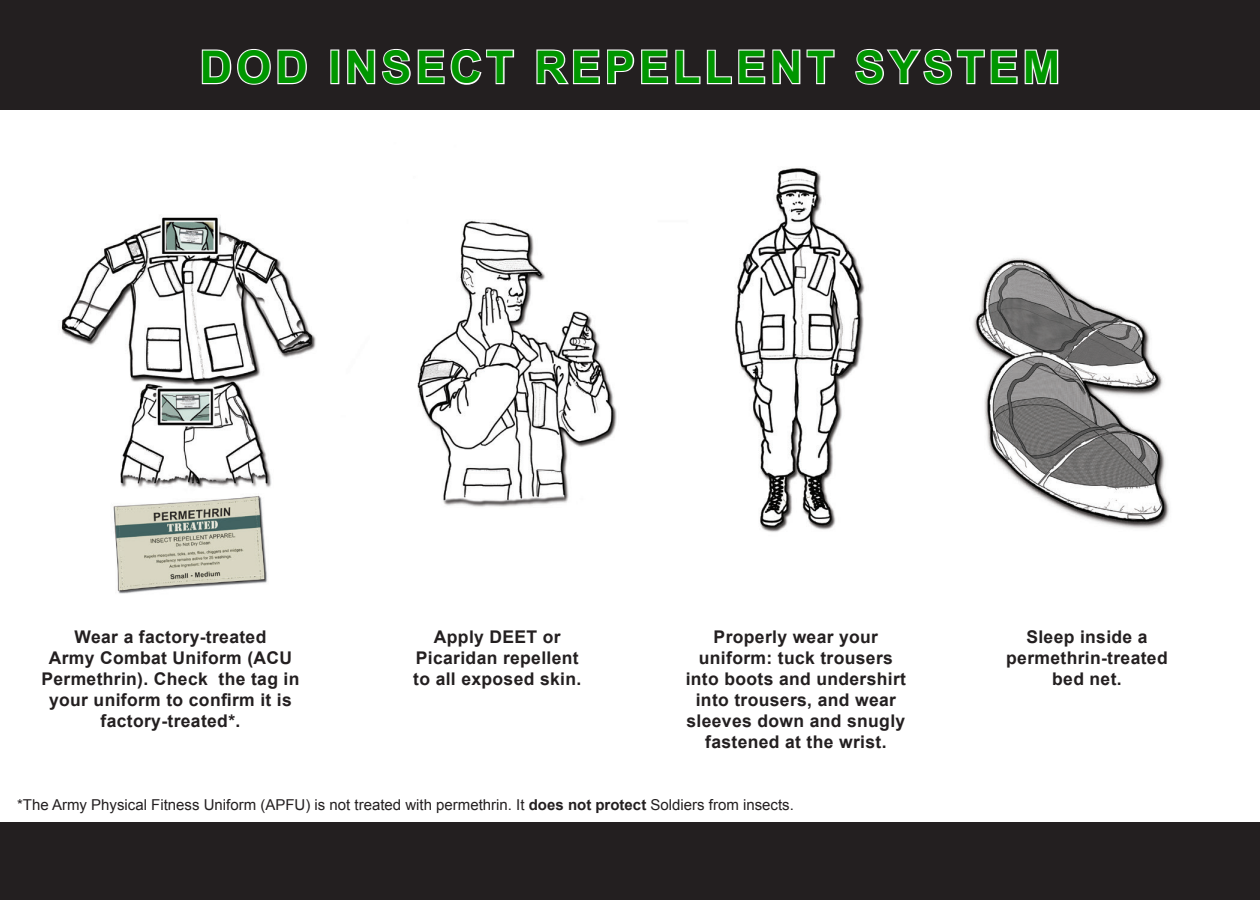
<style>
.page{position:relative;width:1260px;height:900px;background:#fff}
.page>*{position:absolute;margin:0;border:0;box-sizing:border-box;transform-origin:0 0}
.t1{font:700 45px "Arial";letter-spacing:.09em;color:#009600}
.t2{font:700 17.5px/21px "Arial";letter-spacing:.02em;color:#231f20;text-align:center}
.t3{font:15px "Arial";color:#231f20}
.s1{font-weight:700}
</style>
<div class="page">
<div style="left:0;top:0;width:1260px;height:110px;background:#231f20"></div>
<div style="left:0;top:823px;width:1260px;height:77px;background:#231f20"></div>
<img style="left:61px;top:168px;width:1109px;height:426px">
<svg style="left:201px;top:49px;width:106px;height:36px"></svg>
<div style="left:330px;top:49px;width:9px;height:35px;border:2px solid #fff"></div>
<svg style="left:347px;top:49px;width:168px;height:36px"></svg>
<svg style="left:536px;top:49px;width:299px;height:36px"></svg>
<svg style="left:855px;top:48px;width:204px;height:37px"></svg>
<p class="t1" style="left:200px;top:38px;width:862px">DOD INSECT REPELLENT SYSTEM</p>
<p class="t2" style="left:41px;top:627px;width:260px">Wear a factory-treated<br>Army Combat Uniform (ACU<br>Permethrin). Check the tag in your uniform to confirm it is factory-treated*.</p>
<p class="t2" style="left:413px;top:627px;width:170px">Apply DEET or<br>Picaridan repellent to all exposed skin.</p>
<p class="t2" style="left:686px;top:627px;width:222px">Properly wear your uniform: tuck trousers into boots and undershirt into trousers, and wear sleeves down and snugly fastened at the wrist.</p>
<p class="t2" style="left:1006px;top:627px;width:163px">Sleep inside a permethrin-treated bed net.</p>
<p class="t3" style="left:17px;top:795px;width:778px">*The Army Physical Fitness Uniform (APFU) is not treated with permethrin. It <span class="s1">does not protect</span> Soldiers from insects.</p>
</div>
